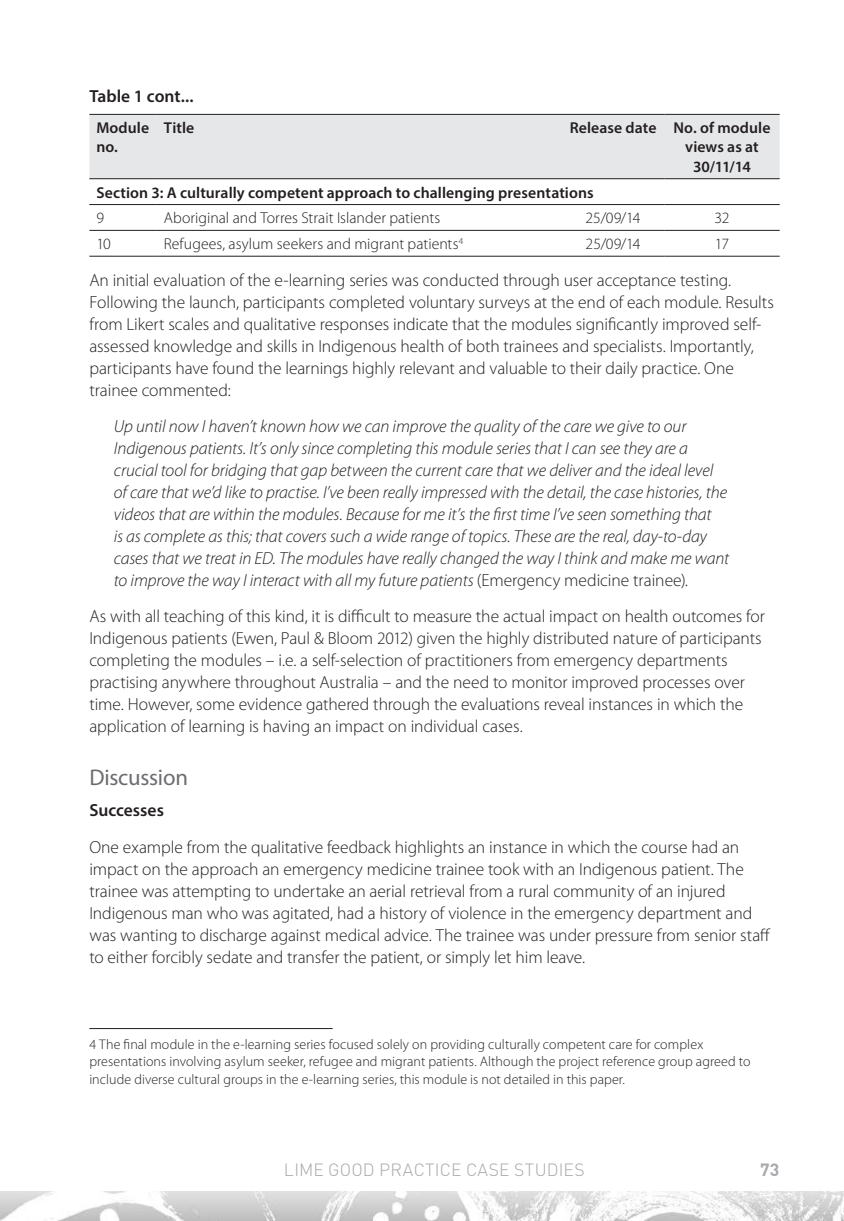
<style>
.page{position:relative;width:844px;height:1221px;background:#fff}
.page>*{position:absolute;margin:0;border:0;box-sizing:border-box;transform-origin:0 0}
.Heading_4{font:22.75px "Myriad Pro";letter-spacing:-.01em;color:#6c6d70}
.body{font:300 17.5px/21.9px "Myriad Pro";letter-spacing:-.005em;color:#231f20}
.Quotes{font:italic 300 17.5px/21.9px "Myriad Pro";letter-spacing:-.005em;color:#231f20}
.t1{font:300 17.5px "DIN";letter-spacing:.01em;color:#a8a9ad}
.body-2{font:600 17.5px "Myriad Pro";color:#231f20}
.t2{font:700 17.5px "DIN";color:#a8a9ad}
.Table_body{font:600 15.75px/19.2px "Myriad Pro";letter-spacing:.005em;color:#231f20}
.Table_body-2{font:300 15.75px "Myriad Pro";color:#231f20}
.footnote{font:300 14px/17.5px "Myriad Pro";letter-spacing:.005em;color:#231f20}
.s1{font-style:normal}
</style>
<div class="page">
<img style="left:0;top:1191px;width:843px;height:29px">
<div style="left:89px;top:115px;width:690px;height:63px;background:#e6e7e9"></div>
<hr style="left:89px;top:114px;width:68px;height:1px;background:#231f20">
<hr style="left:157px;top:114px;width:405px;height:1px;background:#231f20">
<hr style="left:562px;top:114px;width:102px;height:1px;background:#231f20">
<hr style="left:664px;top:114px;width:115px;height:1px;background:#231f20">
<hr style="left:89px;top:178px;width:68px;height:1px;background:#231f20">
<hr style="left:157px;top:178px;width:405px;height:1px;background:#231f20">
<hr style="left:562px;top:178px;width:102px;height:1px;background:#231f20">
<hr style="left:664px;top:178px;width:115px;height:1px;background:#231f20">
<hr style="left:89px;top:204px;width:68px;height:1px;background:#231f20">
<hr style="left:157px;top:204px;width:405px;height:1px;background:#231f20">
<hr style="left:562px;top:204px;width:102px;height:1px;background:#231f20">
<hr style="left:664px;top:204px;width:115px;height:1px;background:#231f20">
<hr style="left:89px;top:230px;width:68px;height:1px;background:#231f20">
<hr style="left:157px;top:230px;width:405px;height:1px;background:#231f20">
<hr style="left:562px;top:230px;width:102px;height:1px;background:#231f20">
<hr style="left:664px;top:230px;width:115px;height:1px;background:#231f20">
<hr style="left:89px;top:256px;width:68px;height:1px;background:#231f20">
<hr style="left:157px;top:256px;width:405px;height:1px;background:#231f20">
<hr style="left:562px;top:256px;width:102px;height:1px;background:#231f20">
<hr style="left:664px;top:256px;width:115px;height:1px;background:#231f20">
<hr style="left:89px;top:1028px;width:243px;height:1px;background:#231f20">
<p class="body-2" style="left:89px;top:85px;width:106px">Table 1 cont...</p>
<p class="Table_body" style="left:96px;top:118px;width:54px">Module no.</p>
<p class="Table_body" style="left:164px;top:118px;width:32px">Title</p>
<p class="Table_body" style="left:569px;top:118px;width:88px">Release date</p>
<p class="Table_body" style="left:673px;top:118px;width:98px;text-align:center">No. of module views as at<br>30/11/14</p>
<p class="Table_body" style="left:96px;top:182px;width:498px">Section 3: A culturally competent approach to challenging presentations</p>
<p class="Table_body-2" style="left:96px;top:209px;width:9px">9</p>
<p class="Table_body-2" style="left:164px;top:209px;width:278px">Aboriginal and Torres Strait Islander patients</p>
<p class="Table_body-2" style="left:585px;top:209px;width:56px">25/09/14</p>
<p class="Table_body-2" style="left:714px;top:209px;width:16px">32</p>
<p class="Table_body-2" style="left:96px;top:235px;width:16px">10</p>
<p class="Table_body-2" style="left:164px;top:235px;width:301px">Refugees, asylum seekers and migrant patients<sup>4</sup></p>
<p class="Table_body-2" style="left:585px;top:235px;width:56px">25/09/14</p>
<p class="Table_body-2" style="left:714px;top:235px;width:16px">17</p>
<p class="body" style="left:89px;top:270px;width:686px">An initial evaluation of the e-learning series was conducted through user acceptance testing.<br>Following the launch, participants completed voluntary surveys at the end of each module. Results from Likert scales and qualitative responses indicate that the modules significantly improved self&shy;assessed knowledge and skills in Indigenous health of both trainees and specialists. Importantly, participants have found the learnings highly relevant and valuable to their daily practice. One trainee commented:</p>
<p class="Quotes" style="left:114px;top:416px;width:616px">Up until now I haven’t known how we can improve the quality of the care we give to our Indigenous patients. It’s only since completing this module series that I can see they are a crucial tool for bridging that gap between the current care that we deliver and the ideal level of care that we’d like to practise. I’ve been really impressed with the detail, the case histories, the videos that are within the modules. Because for me it’s the first time I’ve seen something that<br>is as complete as this; that covers such a wide range of topics. These are the real, day-to-day cases that we treat in ED. The modules have really changed the way I think and make me want to improve the way I interact with all my future patients <span class="s1">(Emergency medicine trainee)</span>.</p>
<p class="body" style="left:89px;top:606px;width:677px">As with all teaching of this kind, it is difficult to measure the actual impact on health outcomes for Indigenous patients (Ewen, Paul &amp; Bloom 2012) given the highly distributed nature of participants completing the modules – i.e. a self-selection of practitioners from emergency departments practising anywhere throughout Australia – and the need to monitor improved processes over time. However, some evidence gathered through the evaluations reveal instances in which the application of learning is having an impact on individual cases.</p>
<p class="Heading_4" style="left:89px;top:764px;width:100px">Discussion</p>
<p class="body-2" style="left:89px;top:799px;width:76px">Successes</p>
<p class="body" style="left:89px;top:836px;width:682px">One example from the qualitative feedback highlights an instance in which the course had an impact on the approach an emergency medicine trainee took with an Indigenous patient. The trainee was attempting to undertake an aerial retrieval from a rural community of an injured Indigenous man who was agitated, had a history of violence in the emergency department and was wanting to discharge against medical advice. The trainee was under pressure from senior staff to either forcibly sedate and transfer the patient, or simply let him leave.</p>
<p class="footnote" style="left:89px;top:1035px;width:662px">4 The final module in the e-learning series focused solely on providing culturally competent care for complex presentations involving asylum seeker, refugee and migrant patients. Although the project reference group agreed to include diverse cultural groups in the e-learning series, this module is not detailed in this paper.</p>
<p class="t1" style="left:284px;top:1158px;width:302px">LIME GOOD PRACTICE CASE STUDIES</p>
<p class="t2" style="left:760px;top:1158px;width:21px">73</p>
</div>
